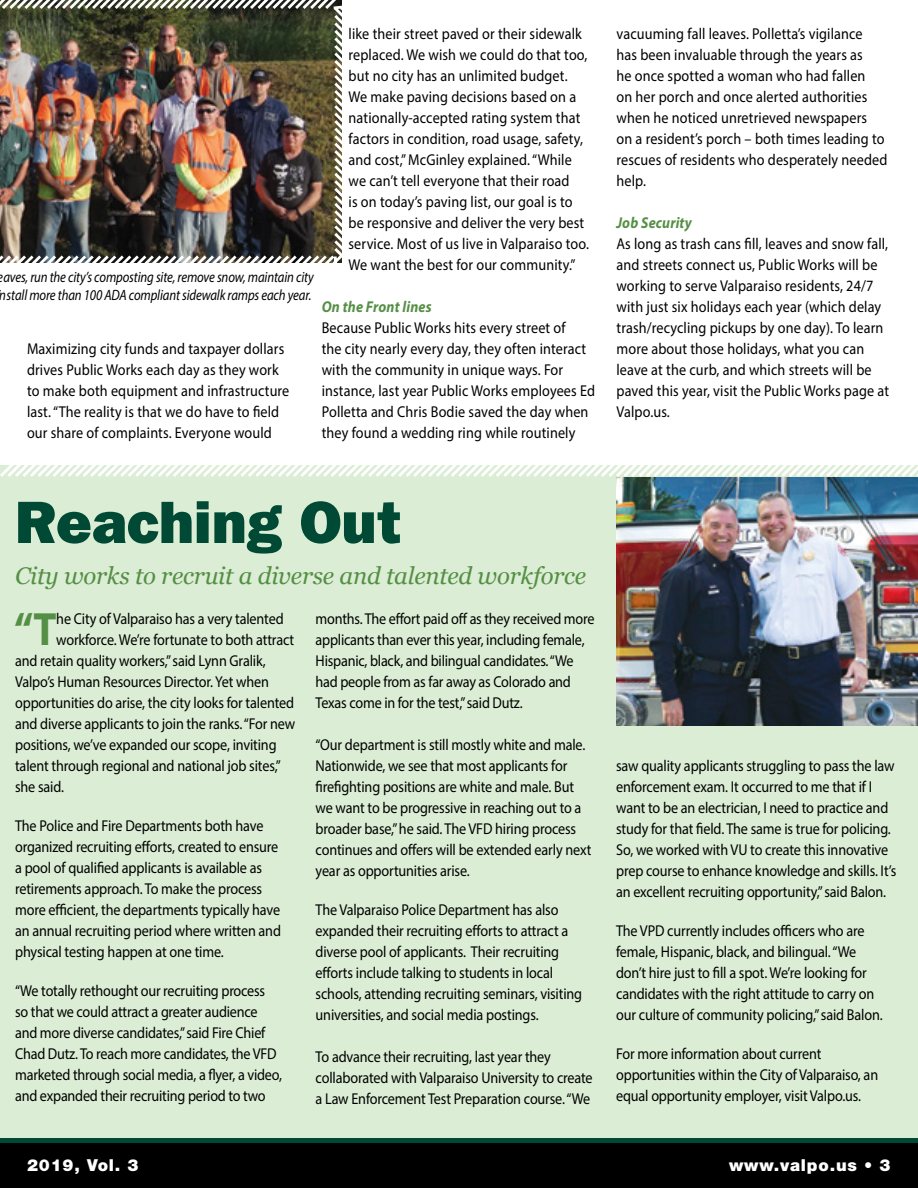
<style>
.page{position:relative;width:918px;height:1188px;background:#fff}
.page>*{position:absolute;margin:0;border:0;box-sizing:border-box;transform-origin:0 0}
.t1{font:800 60px "Franklin Gothic";color:#004a35}
.t2{font:700 46.95px "Myriad Pro";color:#558f45;scale:.9 1}
.t3{font:italic 24px "Georgia";letter-spacing:-.01em;color:#558f45}
.t4{font:900 16.5px "Helvetica Neue LT Std";letter-spacing:.05em;color:#fff}
.t5{font:15.75px/21px "Myriad Pro";letter-spacing:-.01em;color:#000;scale:.9 1}
.t6{font:15.75px/21px "Myriad Pro";letter-spacing:.01em;color:#000;scale:.9 1}
.t7{font:italic 700 15.75px "Myriad Pro";letter-spacing:.01em;color:#558f45;scale:.9 1}
.t8{font:italic 15px/18px "Myriad Pro";letter-spacing:-.01em;color:#000;scale:.85 1}
</style>
<div class="page">
<img style="left:0;top:0;width:342px;height:263px">
<div style="left:0;top:465px;width:918px;height:675px;background:#dbedd4"></div>
<div style="left:0;top:1142px;width:918px;height:46px;background:#000"></div>
<hr style="left:0;top:1138px;width:918px;height:4px;background:#004a35">
<img style="left:617px;top:480px;width:301px;height:246px">
<svg style="left:0;top:465px;width:918px;height:15px"></svg>
<p class="t6" style="left:349px;top:23px;width:269px">like their street paved or their sidewalk replaced. We wish we could do that too, but no city has an unlimited budget.<br>We make paving decisions based on a nationally-accepted rating system that factors in condition, road usage, safety, and cost,” McGinley explained. “While we can’t tell everyone that their road<br>is on today’s paving list, our goal is to be responsive and deliver the very best service. Most of us live in Valparaiso too.<br>We want the best for our community.”</p>
<p class="t7" style="left:322px;top:296px;width:124px">On the Front lines</p>
<p class="t6" style="left:322px;top:317px;width:305px">Because Public Works hits every street of<br>the city nearly every day, they often interact with the community in unique ways. For instance, last year Public Works employees Ed Polletta and Chris Bodie saved the day when they found a wedding ring while routinely</p>
<p class="t8" style="left:-2px;top:267px;width:373px">eaves, run the city’s composting site, remove snow, maintain city nstall more than 100 ADA compliant sidewalk ramps each year.</p>
<p class="t6" style="left:27px;top:338px;width:293px">Maximizing city funds and taxpayer dollars drives Public Works each day as they work to make both equipment and infrastructure last. “The reality is that we do have to field our share of complaints. Everyone would</p>
<p class="t6" style="left:617px;top:23px;width:303px">vacuuming fall leaves. Polletta’s vigilance<br>has been invaluable through the years as<br>he once spotted a woman who had fallen<br>on her porch and once alerted authorities when he noticed unretrieved newspapers<br>on a resident’s porch – both times leading to rescues of residents who desperately needed help.</p>
<p class="t7" style="left:617px;top:212px;width:85px">Job Security</p>
<p class="t6" style="left:617px;top:233px;width:304px">As long as trash cans fill, leaves and snow fall, and streets connect us, Public Works will be working to serve Valparaiso residents, 24/7 with just six holidays each year (which delay trash/recycling pickups by one day). To learn more about those holidays, what you can leave at the curb, and which streets will be paved this year, visit the Public Works page at Valpo.us.</p>
<h1 class="t1" style="left:15px;top:487px;width:388px">Reaching Out</h1>
<h3 class="t3" style="left:15px;top:558px;width:573px">City works to recruit a diverse and talented workforce</h3>
<h2 class="t2" style="left:14px;top:598px;width:49px">“T</h2>
<p class="t5" style="left:56px;top:608px;width:254px">he City of Valparaiso has a very talented</p>
<p class="t5" style="left:56px;top:629px;width:266px">workforce. We’re fortunate to both attract</p>
<p class="t5" style="left:15px;top:650px;width:280px">and retain quality workers,” said Lynn Gralik,</p>
<p class="t5" style="left:15px;top:671px;width:284px">Valpo’s Human Resources Director. Yet when</p>
<p class="t5" style="left:15px;top:692px;width:311px">opportunities do arise, the city looks for talented</p>
<p class="t5" style="left:15px;top:713px;width:313px">and diverse applicants to join the ranks. “For new</p>
<p class="t5" style="left:15px;top:734px;width:292px">positions, we’ve expanded our scope, inviting</p>
<p class="t5" style="left:15px;top:755px;width:297px">talent through regional and national job sites,”</p>
<p class="t5" style="left:15px;top:776px;width:56px">she said.</p>
<p class="t5" style="left:15px;top:815px;width:297px">The Police and Fire Departments both have organized recruiting efforts, created to ensure a pool of qualified applicants is available as retirements approach. To make the process more efficient, the departments typically have an annual recruiting period where written and physical testing happen at one time.</p>
<p class="t5" style="left:15px;top:980px;width:298px">“We totally rethought our recruiting process so that we could attract a greater audience and more diverse candidates,” said Fire Chief Chad Dutz. To reach more candidates, the VFD marketed through social media, a flyer, a video, and expanded their recruiting period to two</p>
<p class="t5" style="left:316px;top:608px;width:311px">months. The effort paid off as they received more applicants than ever this year, including female, Hispanic, black, and bilingual candidates. “We had people from as far away as Colorado and Texas come in for the test,” said Dutz.</p>
<p class="t5" style="left:316px;top:734px;width:308px">“Our department is still mostly white and male.<br>Nationwide, we see that most applicants for firefighting positions are white and male. But we want to be progressive in reaching out to a broader base,” he said. The VFD hiring process continues and offers will be extended early next year as opportunities arise.</p>
<p class="t5" style="left:316px;top:899px;width:298px">The Valparaiso Police Department has also expanded their recruiting efforts to attract a diverse pool of applicants. Their recruiting efforts include talking to students in local schools, attending recruiting seminars, visiting universities, and social media postings.</p>
<p class="t5" style="left:316px;top:1046px;width:309px">To advance their recruiting, last year they collaborated with Valparaiso University to create a Law Enforcement Test Preparation course. “We</p>
<p class="t5" style="left:616px;top:755px;width:313px">saw quality applicants struggling to pass the law enforcement exam. It occurred to me that if I want to be an electrician, I need to practice and study for that field. The same is true for policing.<br>So, we worked with VU to create this innovative prep course to enhance knowledge and skills. It’s an excellent recruiting opportunity,” said Balon.</p>
<p class="t5" style="left:616px;top:920px;width:298px">The VPD currently includes officers who are female, Hispanic, black, and bilingual. “We don’t hire just to fill a spot. We’re looking for candidates with the right attitude to carry on our culture of community policing,” said Balon.</p>
<p class="t5" style="left:616px;top:1043px;width:293px">For more information about current opportunities within the City of Valparaiso, an equal opportunity employer, visit Valpo.us.</p>
<p class="t4" style="left:27px;top:1155px;width:113px">2019, Vol. 3</p>
<p class="t4" style="left:729px;top:1155px;width:163px">www.valpo.us • 3</p>
</div>
